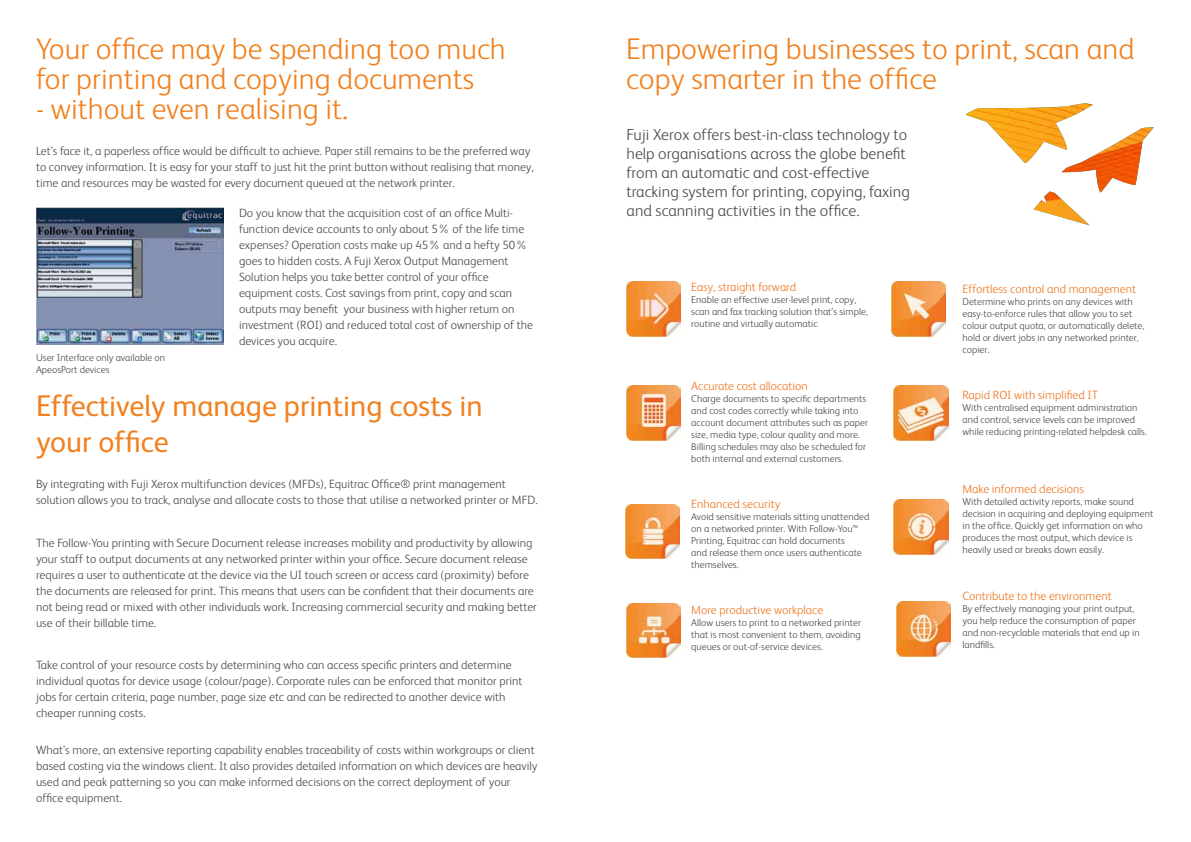
<style>
.page{position:relative;width:1191px;height:842px;background:#fff}
.page>*{position:absolute;margin:0;border:0;box-sizing:border-box;transform-origin:0 0}
.t1{font:300 30px/30px "Xerox Sans";color:#f1811f}
.t2{font:30px/36px "Xerox Sans";color:#f1811f}
.t3{font:300 16px/19.2px "Xerox Sans";color:#4b4b4d}
.t4{font:300 12px/16px "Xerox Sans";color:#4b4b4d}
.t5{font:300 12px "Xerox Sans";color:#ef7721}
.t6{font:300 10px/12px "Xerox Sans";color:#4b4b4d}
</style>
<div class="page">
<img style="left:626px;top:282px;width:54px;height:54px">
<img style="left:626px;top:386px;width:54px;height:54px">
<img style="left:625px;top:504px;width:55px;height:55px">
<img style="left:626px;top:603px;width:54px;height:55px">
<img style="left:891px;top:282px;width:54px;height:54px">
<img style="left:893px;top:386px;width:55px;height:54px">
<img style="left:893px;top:500px;width:55px;height:54px">
<img style="left:896px;top:602px;width:54px;height:54px">
<img style="left:36px;top:207px;width:187px;height:137px">
<img style="left:966px;top:103px;width:187px;height:122px">
<h1 class="t1" style="left:36px;top:32px;width:471px">Your office may be spending too much for printing and copying documents</h1>
<h1 class="t1" style="left:36px;top:92px;width:313px">- without even realising it.</h1>
<p class="t4" style="left:36px;top:142px;width:499px">Let’s face it, a paperless office would be difficult to achieve. Paper still remains to be the preferred way to convey information. It is easy for your staff to just hit the print button without realising that money, time and resources may be wasted for every document queued at the network printer.</p>
<p class="t6" style="left:36px;top:351px;width:131px">User Interface only available on<br>ApeosPort devices</p>
<p class="t4" style="left:239px;top:204px;width:296px">Do you know that the acquisition cost of an office Multi&shy;function device accounts to only about 5% of the life time expenses? Operation costs make up 45% and a hefty 50% goes to hidden costs. A Fuji Xerox Output Management Solution helps you take better control of your office equipment costs. Cost savings from print, copy and scan outputs may benefit your business with higher return on investment (ROI) and reduced total cost of ownership of the devices you acquire.</p>
<h1 class="t2" style="left:36px;top:387px;width:448px">Effectively manage printing costs in your office</h1>
<p class="t4" style="left:36px;top:476px;width:503px">By integrating with Fuji Xerox multifunction devices (MFDs), Equitrac Office® print management solution allows you to track, analyse and allocate costs to those that utilise a networked printer or MFD.</p>
<p class="t4" style="left:36px;top:534px;width:502px">The Follow-You printing with Secure Document release increases mobility and productivity by allowing your staff to output documents at any networked printer within your office. Secure document release requires a user to authenticate at the device via the UI touch screen or access card (proximity) before the documents are released for print. This means that users can be confident that their documents are not being read or mixed with other individuals work. Increasing commercial security and making better use of their billable time.</p>
<p class="t4" style="left:36px;top:656px;width:488px">Take control of your resource costs by determining who can access specific printers and determine individual quotas for device usage (colour/page). Corporate rules can be enforced that monitor print jobs for certain criteria, page number, page size etc and can be redirected to another device with cheaper running costs.</p>
<p class="t4" style="left:36px;top:741px;width:503px">What’s more, an extensive reporting capability enables traceability of costs within workgroups or client based costing via the windows client. It also provides detailed information on which devices are heavily used and peak patterning so you can make informed decisions on the correct deployment of your office equipment.</p>
<h1 class="t1" style="left:626px;top:32px;width:510px">Empowering businesses to print, scan and copy smarter in the office</h1>
<h2 class="t3" style="left:626px;top:124px;width:285px">Fuji Xerox offers best-in-class technology to help organisations across the globe benefit from an automatic and cost-effective tracking system for printing, copying, faxing and scanning activities in the office.</h2>
<p class="t5" style="left:691px;top:279px;width:107px">Easy, straight forward</p>
<p class="t6" style="left:691px;top:293px;width:178px">Enable an effective user-level print, copy, scan and fax tracking solution that’s simple, routine and virtually automatic</p>
<p class="t5" style="left:691px;top:378px;width:118px">Accurate cost allocation</p>
<p class="t6" style="left:691px;top:392px;width:178px">Charge documents to specific departments and cost codes correctly while taking into account document attributes such as paper size, media type, colour quality and more.<br>Billing schedules may also be scheduled for both internal and external customers.</p>
<p class="t5" style="left:691px;top:496px;width:91px">Enhanced security</p>
<p class="t6" style="left:691px;top:510px;width:180px">Avoid sensitive materials sitting unattended on a networked printer. With Follow-You™ Printing, Equitrac can hold documents<br>and release them once users authenticate themselves.</p>
<p class="t5" style="left:691px;top:602px;width:134px">More productive workplace</p>
<p class="t6" style="left:691px;top:616px;width:171px;text-align:justify">Allow users to print to a networked printer that is most convenient to them, avoiding queues or out-of-service devices.</p>
<p class="t5" style="left:962px;top:281px;width:175px">Effortless control and management</p>
<p class="t6" style="left:962px;top:295px;width:183px">Determine who prints on any devices with easy-to-enforce rules that allow you to set colour output quota, or automatically delete, hold or divert jobs in any networked printer, copier.</p>
<p class="t5" style="left:962px;top:387px;width:137px">Rapid ROI with simplified IT</p>
<p class="t6" style="left:962px;top:401px;width:186px">With centralised equipment administration and control, service levels can be improved while reducing printing-related helpdesk calls.</p>
<p class="t5" style="left:962px;top:481px;width:123px">Make informed decisions</p>
<p class="t6" style="left:962px;top:495px;width:192px">With detailed activity reports, make sound decision in acquiring and deploying equipment in the office. Quickly get information on who produces the most output, which device is heavily used or breaks down easily.</p>
<p class="t5" style="left:962px;top:587px;width:151px">Contribute to the environment</p>
<p class="t6" style="left:962px;top:602px;width:179px">By effectively managing your print output, you help reduce the consumption of paper and non-recyclable materials that end up in landfills.</p>
</div>
